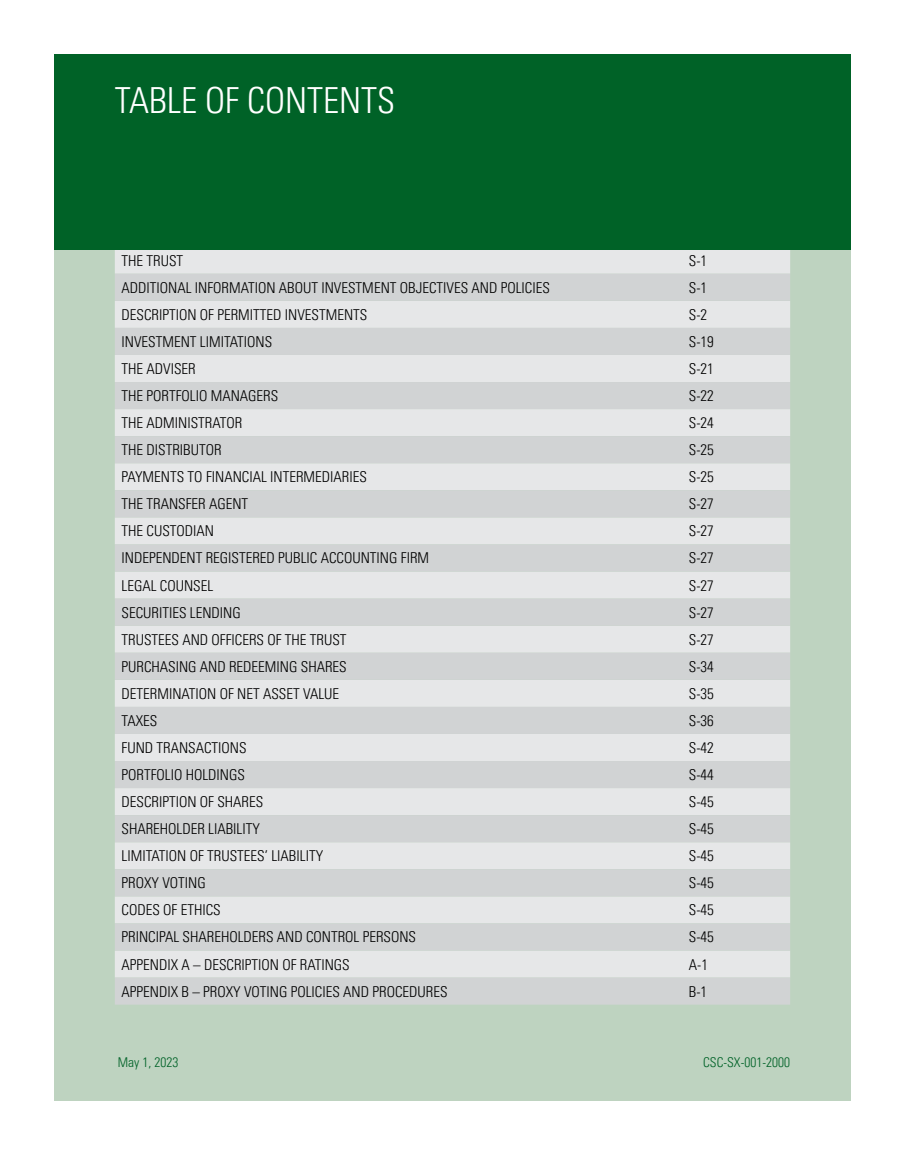
<style>
.page{position:relative;width:905px;height:1175px;background:#fff}
.page>*{position:absolute;margin:0;border:0;box-sizing:border-box;transform-origin:0 0}
.t1{font:300 condensed 36px "Univers LT Pro";color:#fff}
.t2{font:300 condensed 15px "Univers LT Pro";color:#000}
.t3{font:300 condensed 13.5px "Univers LT Pro";color:#006227}
</style>
<div class="page">
<div style="left:54px;top:201px;width:796px;height:899px;background:#bed3c0"></div>
<svg style="left:115px;top:249px;width:675px;height:25px;background:#dce1df"></svg>
<svg style="left:115px;top:274px;width:675px;height:730px;background:#dadcdd"></svg>
<div style="left:54px;top:54px;width:796px;height:195px;background:#006227"></div>
<h1 class="t1" style="left:115px;top:76px;width:282px">TABLE OF CONTENTS</h1>
<p class="t2" style="left:122px;top:250px;width:63px">THE TRUST</p>
<p class="t2" style="left:688px;top:250px;width:20px">S-1</p>
<p class="t2" style="left:122px;top:277px;width:430px">ADDITIONAL INFORMATION ABOUT INVESTMENT OBJECTIVES AND POLICIES</p>
<p class="t2" style="left:688px;top:277px;width:20px">S-1</p>
<p class="t2" style="left:122px;top:304px;width:247px">DESCRIPTION OF PERMITTED INVESTMENTS</p>
<p class="t2" style="left:688px;top:304px;width:20px">S-2</p>
<p class="t2" style="left:122px;top:331px;width:152px">INVESTMENT LIMITATIONS</p>
<p class="t2" style="left:688px;top:331px;width:26px">S-19</p>
<p class="t2" style="left:122px;top:358px;width:76px">THE ADVISER</p>
<p class="t2" style="left:688px;top:358px;width:26px">S-21</p>
<p class="t2" style="left:122px;top:385px;width:158px">THE PORTFOLIO MANAGERS</p>
<p class="t2" style="left:688px;top:385px;width:26px">S-22</p>
<p class="t2" style="left:122px;top:412px;width:122px">THE ADMINISTRATOR</p>
<p class="t2" style="left:688px;top:412px;width:26px">S-24</p>
<p class="t2" style="left:122px;top:439px;width:101px">THE DISTRIBUTOR</p>
<p class="t2" style="left:688px;top:439px;width:26px">S-25</p>
<p class="t2" style="left:122px;top:467px;width:247px">PAYMENTS TO FINANCIAL INTERMEDIARIES</p>
<p class="t2" style="left:688px;top:467px;width:26px">S-25</p>
<p class="t2" style="left:122px;top:494px;width:128px">THE TRANSFER AGENT</p>
<p class="t2" style="left:688px;top:494px;width:26px">S-27</p>
<p class="t2" style="left:122px;top:521px;width:94px">THE CUSTODIAN</p>
<p class="t2" style="left:688px;top:521px;width:26px">S-27</p>
<p class="t2" style="left:122px;top:548px;width:309px">INDEPENDENT REGISTERED PUBLIC ACCOUNTING FIRM</p>
<p class="t2" style="left:688px;top:548px;width:26px">S-27</p>
<p class="t2" style="left:122px;top:575px;width:93px">LEGAL COUNSEL</p>
<p class="t2" style="left:688px;top:575px;width:26px">S-27</p>
<p class="t2" style="left:122px;top:602px;width:121px">SECURITIES LENDING</p>
<p class="t2" style="left:688px;top:602px;width:26px">S-27</p>
<p class="t2" style="left:122px;top:629px;width:226px">TRUSTEES AND OFFICERS OF THE TRUST</p>
<p class="t2" style="left:688px;top:629px;width:26px">S-27</p>
<p class="t2" style="left:122px;top:656px;width:227px">PURCHASING AND REDEEMING SHARES</p>
<p class="t2" style="left:688px;top:656px;width:26px">S-34</p>
<p class="t2" style="left:122px;top:683px;width:219px">DETERMINATION OF NET ASSET VALUE</p>
<p class="t2" style="left:688px;top:683px;width:26px">S-35</p>
<p class="t2" style="left:122px;top:710px;width:37px">TAXES</p>
<p class="t2" style="left:688px;top:710px;width:26px">S-36</p>
<p class="t2" style="left:122px;top:737px;width:127px">FUND TRANSACTIONS</p>
<p class="t2" style="left:688px;top:737px;width:26px">S-42</p>
<p class="t2" style="left:122px;top:764px;width:125px">PORTFOLIO HOLDINGS</p>
<p class="t2" style="left:688px;top:764px;width:26px">S-44</p>
<p class="t2" style="left:122px;top:791px;width:143px">DESCRIPTION OF SHARES</p>
<p class="t2" style="left:688px;top:791px;width:26px">S-45</p>
<p class="t2" style="left:122px;top:818px;width:140px">SHAREHOLDER LIABILITY</p>
<p class="t2" style="left:688px;top:818px;width:26px">S-45</p>
<p class="t2" style="left:122px;top:845px;width:203px">LIMITATION OF TRUSTEES’ LIABILITY</p>
<p class="t2" style="left:688px;top:845px;width:26px">S-45</p>
<p class="t2" style="left:122px;top:872px;width:86px">PROXY VOTING</p>
<p class="t2" style="left:688px;top:872px;width:26px">S-45</p>
<p class="t2" style="left:122px;top:900px;width:101px">CODES OF ETHICS</p>
<p class="t2" style="left:688px;top:900px;width:26px">S-45</p>
<p class="t2" style="left:122px;top:927px;width:296px">PRINCIPAL SHAREHOLDERS AND CONTROL PERSONS</p>
<p class="t2" style="left:688px;top:927px;width:26px">S-45</p>
<p class="t2" style="left:122px;top:954px;width:230px">APPENDIX A – DESCRIPTION OF RATINGS</p>
<p class="t2" style="left:688px;top:954px;width:21px">A-1</p>
<p class="t2" style="left:122px;top:981px;width:327px">APPENDIX B – PROXY VOTING POLICIES AND PROCEDURES</p>
<p class="t2" style="left:688px;top:981px;width:20px">B-1</p>
<p class="t3" style="left:118px;top:1052px;width:62px">May 1, 2023</p>
<p class="t3" style="left:703px;top:1052px;width:88px">CSC-SX-001-2000</p>
</div>
